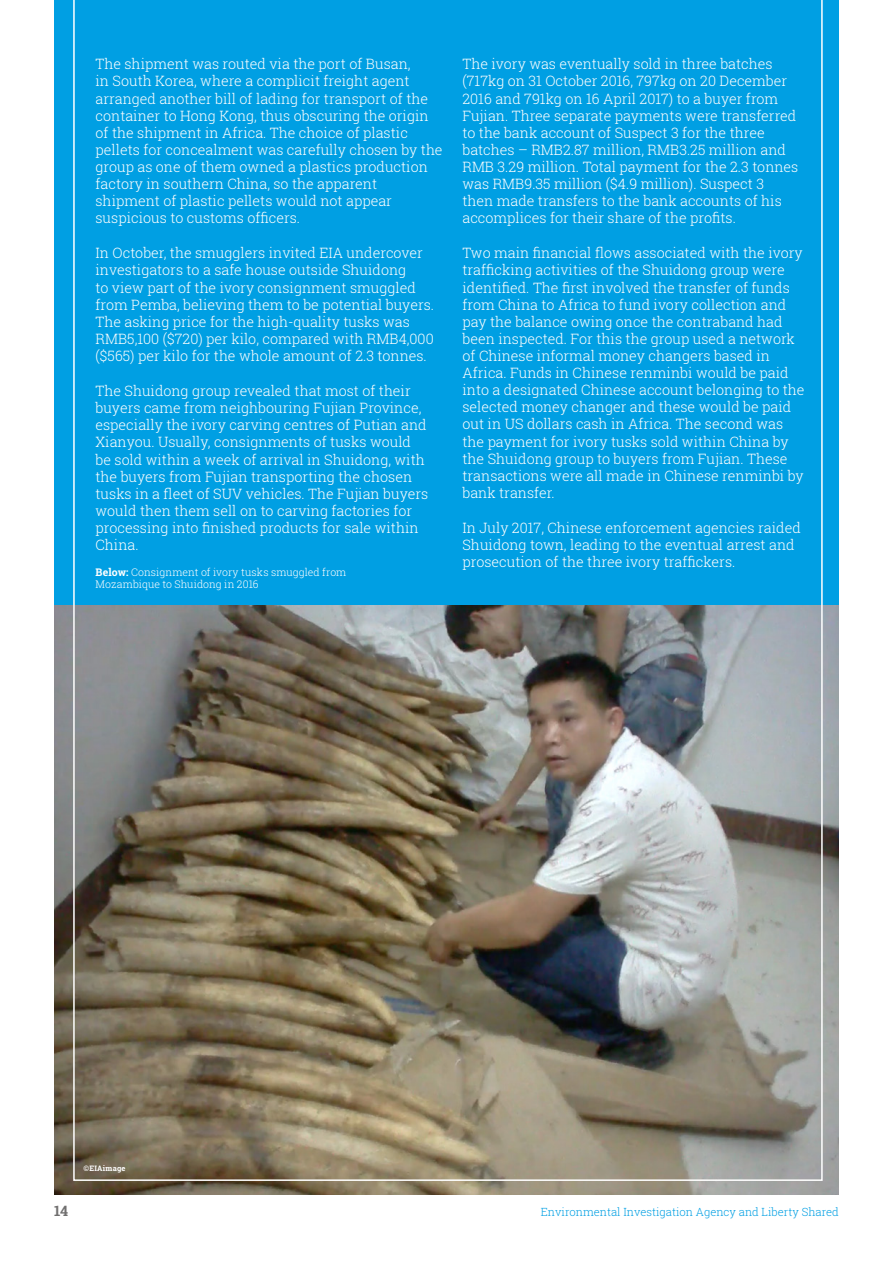
<style>
.page{position:relative;width:893px;height:1263px;background:#fff}
.page>*{position:absolute;margin:0;border:0;box-sizing:border-box;transform-origin:0 0}
.t1{font:300 14.25px/17.1px "Roboto Slab";color:#fff}
.t2{font:700 14.25px "Roboto Slab";color:#706f6f}
.t3{font:300 11.25px "Roboto Slab";color:#009fe3}
.t4{font:300 10.5px/12px "Roboto Slab";letter-spacing:.005em;color:#fff}
.t5{font:700 7.5px "Roboto Slab";letter-spacing:.025em;color:#fff}
.s1{font-weight:700}
</style>
<div class="page">
<div style="left:55px;top:0;width:784px;height:1195px;background:#009fe3"></div>
<img style="left:55px;top:606px;width:784px;height:589px">
<img style="left:73px;top:0;width:750px;height:1181px">
<p class="t1" style="left:96px;top:55px;width:349px">The shipment was routed via the port of Busan,<br>in South Korea, where a complicit freight agent arranged another bill of lading for transport of the container to Hong Kong, thus obscuring the origin of the shipment in Africa. The choice of plastic pellets for concealment was carefully chosen by the group as one of them owned a plastics production factory in southern China, so the apparent shipment of plastic pellets would not appear suspicious to customs officers.</p>
<p class="t1" style="left:96px;top:244px;width:340px">In October, the smugglers invited EIA undercover investigators to a safe house outside Shuidong<br>to view part of the ivory consignment smuggled from Pemba, believing them to be potential buyers.<br>The asking price for the high-quality tusks was RMB5,100 ($720) per kilo, compared with RMB4,000 ($565) per kilo for the whole amount of 2.3 tonnes.</p>
<p class="t1" style="left:96px;top:382px;width:334px">The Shuidong group revealed that most of their buyers came from neighbouring Fujian Province, especially the ivory carving centres of Putian and Xianyou. Usually, consignments of tusks would be sold within a week of arrival in Shuidong, with the buyers from Fujian transporting the chosen tusks in a fleet of SUV vehicles. The Fujian buyers would then them sell on to carving factories for processing into finished products for sale within China.</p>
<p class="t4" style="left:96px;top:566px;width:252px"><span class="s1">Below:</span> Consignment of ivory tusks smuggled from<br>Mozambique to Shuidong in 2016</p>
<p class="t1" style="left:462px;top:55px;width:337px">The ivory was eventually sold in three batches (717kg on 31 October 2016, 797kg on 20 December 2016 and 791kg on 16 April 2017) to a buyer from Fujian. Three separate payments were transferred to the bank account of Suspect 3 for the three batches – RMB2.87 million, RMB3.25 million and RMB 3.29 million. Total payment for the 2.3 tonnes was RMB9.35 million ($4.9 million). Suspect 3 then made transfers to the bank accounts of his accomplices for their share of the profits.</p>
<p class="t1" style="left:462px;top:244px;width:344px">Two main financial flows associated with the ivory trafficking activities of the Shuidong group were identified. The first involved the transfer of funds from China to Africa to fund ivory collection and pay the balance owing once the contraband had been inspected. For this the group used a network of Chinese informal money changers based in Africa. Funds in Chinese renminbi would be paid into a designated Chinese account belonging to the selected money changer and these would be paid out in US dollars cash in Africa. The second was the payment for ivory tusks sold within China by the Shuidong group to buyers from Fujian. These transactions were all made in Chinese renminbi by bank transfer.</p>
<p class="t1" style="left:462px;top:519px;width:340px">In July 2017, Chinese enforcement agencies raided<br>Shuidong town, leading to the eventual arrest and prosecution of the three ivory traffickers.</p>
<p class="t5" style="left:84px;top:1162px;width:43px">©EIAimage</p>
<p class="t2" style="left:54px;top:1201px;width:16px">14</p>
<p class="t3" style="left:541px;top:1204px;width:300px">Environmental Investigation Agency and Liberty Shared</p>
</div>
